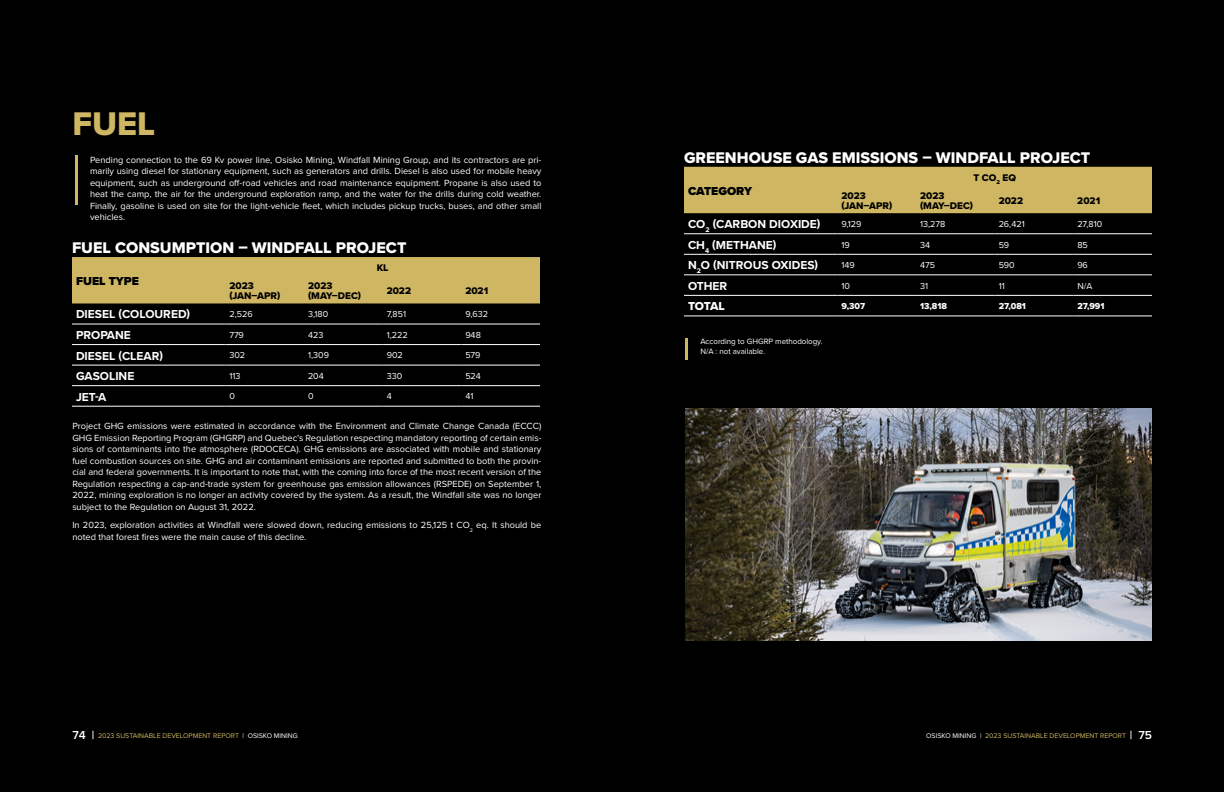
<style>
.page{position:relative;width:1224px;height:792px;background:#000}
.page>*{position:absolute;margin:0;border:0;box-sizing:border-box;transform-origin:0 0}
.t1{font:34px "Proxima Nova Extrabld";color:#ceb663}
.t2{font:16px "Proxima Nova Extrabld";color:#fff}
.t3{font:700 12px "Proxima Nova";color:#fff}
.t4{font:900 12px "Proxima Nova";color:#000}
.t5{font:12px "Proxima Nova Extrabld";letter-spacing:-.02em;color:#fff}
.t6{font:10px/10px "Proxima Nova Extrabld";color:#000}
.t7{font:9.2px/11.5px "Proxima Nova";color:#fff;text-align:justify}
.t8{font:9px "Proxima Nova";color:#fff}
.t9{font:9px "Proxima Nova Extrabld";color:#fff}
.t10{font:8px/10px "Proxima Nova";letter-spacing:-.005em;color:#fff}
.t11{font:7px "Proxima Nova";color:#ceb663}
.s1{font-weight:600;font-size:12px;color:#fff}
.s2{color:#fff}
</style>
<div class="page">
<hr style="left:75px;top:156px;width:3px;height:49px;background:#ceb663">
<div style="left:684px;top:167px;width:468px;height:46px;background:#ceb663"></div>
<hr style="left:684px;top:234px;width:153px;height:1px;background:#fff">
<hr style="left:837px;top:234px;width:79px;height:1px;background:#fff">
<hr style="left:916px;top:234px;width:79px;height:1px;background:#fff">
<hr style="left:995px;top:234px;width:78px;height:1px;background:#fff">
<hr style="left:1073px;top:234px;width:79px;height:1px;background:#fff">
<hr style="left:684px;top:254px;width:153px;height:1px;background:#fff">
<hr style="left:837px;top:254px;width:79px;height:1px;background:#fff">
<hr style="left:916px;top:254px;width:79px;height:1px;background:#fff">
<hr style="left:995px;top:254px;width:78px;height:1px;background:#fff">
<hr style="left:1073px;top:254px;width:79px;height:1px;background:#fff">
<hr style="left:684px;top:275px;width:153px;height:1px;background:#fff">
<hr style="left:837px;top:275px;width:79px;height:1px;background:#fff">
<hr style="left:916px;top:275px;width:79px;height:1px;background:#fff">
<hr style="left:995px;top:275px;width:78px;height:1px;background:#fff">
<hr style="left:1073px;top:275px;width:79px;height:1px;background:#fff">
<hr style="left:684px;top:295px;width:153px;height:1px;background:#fff">
<hr style="left:837px;top:295px;width:79px;height:1px;background:#fff">
<hr style="left:916px;top:295px;width:79px;height:1px;background:#fff">
<hr style="left:995px;top:295px;width:78px;height:1px;background:#fff">
<hr style="left:1073px;top:295px;width:79px;height:1px;background:#fff">
<hr style="left:684px;top:316px;width:153px;height:1px;background:#fff">
<hr style="left:837px;top:316px;width:79px;height:1px;background:#fff">
<hr style="left:916px;top:316px;width:79px;height:1px;background:#fff">
<hr style="left:995px;top:316px;width:78px;height:1px;background:#fff">
<hr style="left:1073px;top:316px;width:79px;height:1px;background:#fff">
<hr style="left:685px;top:338px;width:3px;height:22px;background:#ceb663">
<div style="left:72px;top:257px;width:468px;height:46px;background:#ceb663"></div>
<hr style="left:72px;top:324px;width:153px;height:1px;background:#fff">
<hr style="left:225px;top:324px;width:79px;height:1px;background:#fff">
<hr style="left:304px;top:324px;width:79px;height:1px;background:#fff">
<hr style="left:383px;top:324px;width:78px;height:1px;background:#fff">
<hr style="left:461px;top:324px;width:79px;height:1px;background:#fff">
<hr style="left:72px;top:344px;width:153px;height:1px;background:#fff">
<hr style="left:225px;top:344px;width:79px;height:1px;background:#fff">
<hr style="left:304px;top:344px;width:79px;height:1px;background:#fff">
<hr style="left:383px;top:344px;width:78px;height:1px;background:#fff">
<hr style="left:461px;top:344px;width:79px;height:1px;background:#fff">
<hr style="left:72px;top:365px;width:153px;height:1px;background:#fff">
<hr style="left:225px;top:365px;width:79px;height:1px;background:#fff">
<hr style="left:304px;top:365px;width:79px;height:1px;background:#fff">
<hr style="left:383px;top:365px;width:78px;height:1px;background:#fff">
<hr style="left:461px;top:365px;width:79px;height:1px;background:#fff">
<hr style="left:72px;top:385px;width:153px;height:1px;background:#fff">
<hr style="left:225px;top:385px;width:79px;height:1px;background:#fff">
<hr style="left:304px;top:385px;width:79px;height:1px;background:#fff">
<hr style="left:383px;top:385px;width:78px;height:1px;background:#fff">
<hr style="left:461px;top:385px;width:79px;height:1px;background:#fff">
<hr style="left:72px;top:406px;width:153px;height:1px;background:#fff">
<hr style="left:225px;top:406px;width:79px;height:1px;background:#fff">
<hr style="left:304px;top:406px;width:79px;height:1px;background:#fff">
<hr style="left:383px;top:406px;width:78px;height:1px;background:#fff">
<hr style="left:461px;top:406px;width:79px;height:1px;background:#fff">
<img style="left:685px;top:409px;width:467px;height:232px">
<h1 class="t1" style="left:72px;top:98px;width:84px">FUEL</h1>
<p class="t7" style="left:90px;top:154px;width:453px">Pending connection to the 69 Kv power line, Osisko Mining, Windfall Mining Group, and its contractors are pri&shy;marily using diesel for stationary equipment, such as generators and drills. Diesel is also used for mobile heavy equipment, such as underground off-road vehicles and road maintenance equipment. Propane is also used to heat the camp, the air for the underground exploration ramp, and the water for the drills during cold weather.<br>Finally, gasoline is used on site for the light-vehicle fleet, which includes pickup trucks, buses, and other small vehicles.</p>
<h2 class="t2" style="left:72px;top:236px;width:336px">FUEL CONSUMPTION – WINDFALL PROJECT</h2>
<h3 class="t4" style="left:76px;top:272px;width:64px">FUEL TYPE</h3>
<p class="t6" style="left:377px;top:263px;width:13px">KL</p>
<p class="t6" style="left:229px;top:281px;width:52px">2023 (JAN–APR)</p>
<p class="t6" style="left:308px;top:281px;width:55px">2023 (MAY–DEC)</p>
<p class="t6" style="left:387px;top:286px;width:26px">2022</p>
<p class="t6" style="left:465px;top:286px;width:24px">2021</p>
<h3 class="t3" style="left:76px;top:306px;width:116px">DIESEL (COLOURED)</h3>
<p class="t8" style="left:229px;top:308px;width:25px">2,526</p>
<p class="t8" style="left:308px;top:308px;width:22px">3,180</p>
<p class="t8" style="left:387px;top:308px;width:21px">7,851</p>
<p class="t8" style="left:465px;top:308px;width:24px">9,632</p>
<h3 class="t3" style="left:76px;top:326px;width:56px">PROPANE</h3>
<p class="t8" style="left:229px;top:328px;width:16px">779</p>
<p class="t8" style="left:308px;top:328px;width:17px">423</p>
<p class="t8" style="left:387px;top:328px;width:22px">1,222</p>
<p class="t8" style="left:465px;top:328px;width:17px">948</p>
<h3 class="t3" style="left:76px;top:347px;width:89px">DIESEL (CLEAR)</h3>
<p class="t8" style="left:229px;top:349px;width:17px">302</p>
<p class="t8" style="left:308px;top:349px;width:22px">1,309</p>
<p class="t8" style="left:387px;top:349px;width:18px">902</p>
<p class="t8" style="left:465px;top:349px;width:17px">579</p>
<h3 class="t3" style="left:76px;top:367px;width:60px">GASOLINE</h3>
<p class="t8" style="left:229px;top:369px;width:13px">113</p>
<p class="t8" style="left:308px;top:369px;width:17px">204</p>
<p class="t8" style="left:387px;top:369px;width:17px">330</p>
<p class="t8" style="left:465px;top:369px;width:17px">524</p>
<h3 class="t3" style="left:76px;top:388px;width:32px">JET-A</h3>
<p class="t8" style="left:229px;top:390px;width:7px">0</p>
<p class="t8" style="left:308px;top:390px;width:7px">0</p>
<p class="t8" style="left:387px;top:390px;width:7px">4</p>
<p class="t8" style="left:465px;top:390px;width:10px">41</p>
<p class="t7" style="left:72px;top:420px;width:471px">Project GHG emissions were estimated in accordance with the Environment and Climate Change Canada (ECCC)<br>GHG Emission Reporting Program (GHGRP) and Quebec’s Regulation respecting mandatory reporting of certain emis&shy;sions of contaminants into the atmosphere (RDOCECA). GHG emissions are associated with mobile and stationary fuel combustion sources on site. GHG and air contaminant emissions are reported and submitted to both the provin&shy;cial and federal governments. It is important to note that, with the coming into force of the most recent version of the Regulation respecting a cap-and-trade system for greenhouse gas emission allowances (RSPEDE) on September 1, 2022, mining exploration is no longer an activity covered by the system. As a result, the Windfall site was no longer subject to the Regulation on August 31, 2022.</p>
<p class="t7" style="left:72px;top:519px;width:471px">In 2023, exploration activities at Windfall were slowed down, reducing emissions to 25,125 t CO<sub>2</sub> eq. It should be noted that forest fires were the main cause of this decline.</p>
<h2 class="t2" style="left:684px;top:146px;width:408px">GREENHOUSE GAS EMISSIONS – WINDFALL PROJECT</h2>
<h3 class="t4" style="left:688px;top:182px;width:66px">CATEGORY</h3>
<p class="t6" style="left:973px;top:173px;width:44px">T CO<sub>2</sub> EQ</p>
<p class="t6" style="left:841px;top:191px;width:52px">2023 (JAN–APR)</p>
<p class="t6" style="left:920px;top:191px;width:55px">2023 (MAY–DEC)</p>
<p class="t6" style="left:999px;top:196px;width:26px">2022</p>
<p class="t6" style="left:1077px;top:196px;width:24px">2021</p>
<h3 class="t3" style="left:688px;top:215px;width:134px">CO<sub>2</sub> (CARBON DIOXIDE)</h3>
<p class="t8" style="left:841px;top:217px;width:22px">9,129</p>
<p class="t8" style="left:920px;top:217px;width:27px">13,278</p>
<p class="t8" style="left:999px;top:217px;width:28px">26,421</p>
<p class="t8" style="left:1077px;top:217px;width:26px">27,810</p>
<h3 class="t3" style="left:688px;top:236px;width:90px">CH<sub>4</sub> (METHANE)</h3>
<p class="t8" style="left:841px;top:238px;width:10px">19</p>
<p class="t8" style="left:920px;top:238px;width:12px">34</p>
<p class="t8" style="left:999px;top:238px;width:12px">59</p>
<p class="t8" style="left:1077px;top:238px;width:12px">85</p>
<h3 class="t3" style="left:688px;top:256px;width:132px">N<sub>2</sub>O (NITROUS OXIDES)</h3>
<p class="t8" style="left:841px;top:258px;width:15px">149</p>
<p class="t8" style="left:920px;top:258px;width:16px">475</p>
<p class="t8" style="left:999px;top:258px;width:18px">590</p>
<p class="t8" style="left:1077px;top:258px;width:12px">96</p>
<h3 class="t3" style="left:688px;top:277px;width:41px">OTHER</h3>
<p class="t8" style="left:841px;top:279px;width:10px">10</p>
<p class="t8" style="left:920px;top:279px;width:10px">31</p>
<p class="t8" style="left:999px;top:279px;width:8px">11</p>
<p class="t8" style="left:1077px;top:279px;width:16px">N/A</p>
<h3 class="t5" style="left:688px;top:297px;width:38px">TOTAL</h3>
<p class="t9" style="left:841px;top:299px;width:25px">9,307</p>
<p class="t9" style="left:920px;top:299px;width:28px">13,818</p>
<p class="t9" style="left:999px;top:299px;width:29px">27,081</p>
<p class="t9" style="left:1077px;top:299px;width:29px">27,991</p>
<p class="t10" style="left:700px;top:336px;width:124px">According to GHGRP methodology.<br>N/A : not available.</p>
<p class="t11" style="left:72px;top:731px;width:227px"><span class="s1">74 |</span> 2023 SUSTAINABLE DEVELOPMENT REPORT <span class="s2">| OSISKO MINING</span></p>
<p class="t11" style="left:926px;top:731px;width:227px"><span class="s2">OSISKO MINING |</span> 2023 SUSTAINABLE DEVELOPMENT REPORT <span class="s1">| 75</span></p>
</div>
